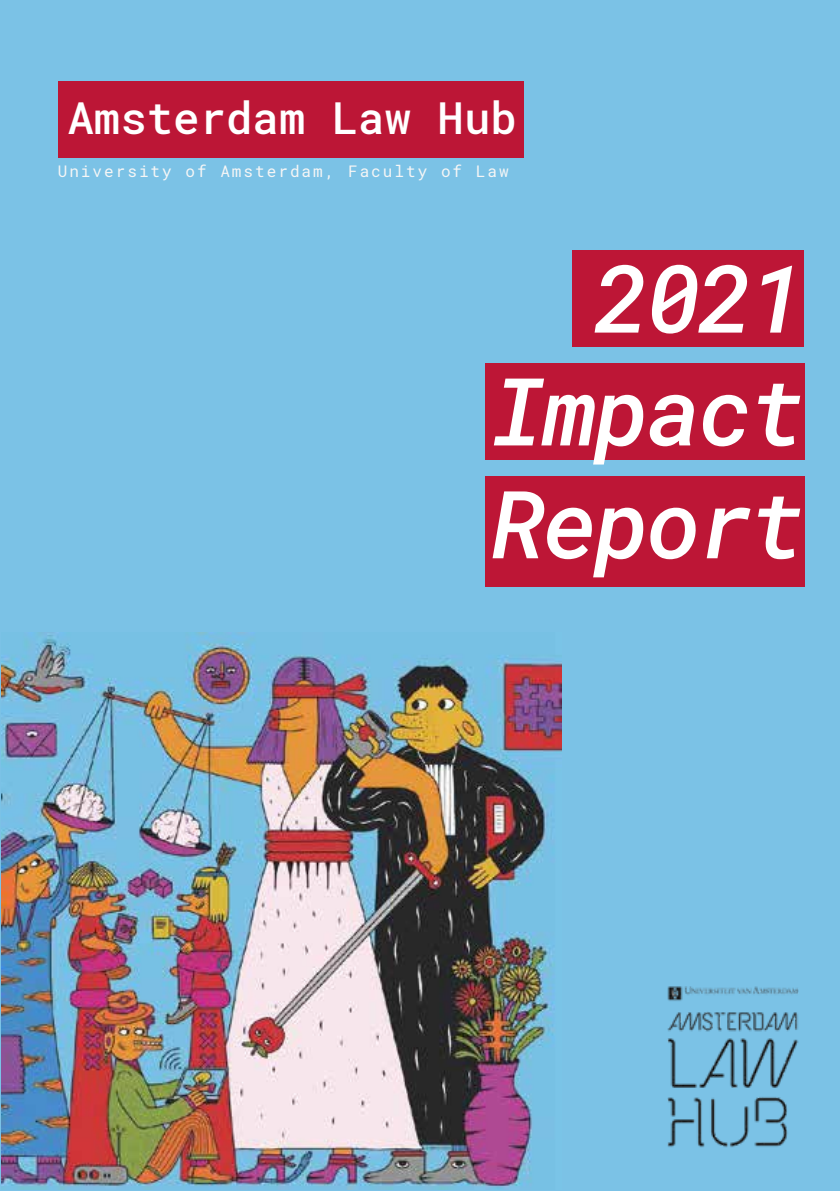
<style>
.page{position:relative;width:840px;height:1191px;background:#fff}
.page>*{position:absolute;margin:0;border:0;box-sizing:border-box;transform-origin:0 0}
.t1{font:italic 500 94px/112.8px "Roboto Mono";letter-spacing:-.035em;color:#fff;text-align:justify}
.t2{font:500 44px "Roboto Mono";color:#fff}
.t3{font:16px "Roboto Mono";letter-spacing:.125em;color:#f6f6f6}
</style>
<div class="page">
<div style="left:0;top:0;width:839px;height:1191px;background:#7bc2e6"></div>
<img style="left:1px;top:632px;width:560px;height:557px">
<div style="left:58px;top:81px;width:465px;height:76px;background:#bc1636"></div>
<div style="left:572px;top:250px;width:231px;height:96px;background:#bd1636"></div>
<div style="left:485px;top:363px;width:319px;height:97px;background:#bd1636"></div>
<div style="left:485px;top:476px;width:319px;height:111px;background:#bd1636"></div>
<img style="left:667px;top:986px;width:132px;height:162px">
<h2 class="t2" style="left:67px;top:87px;width:450px">Amsterdam Law Hub</h2>
<p class="t3" style="left:58px;top:160px;width:452px">University of Amsterdam, Faculty of Law</p>
<h1 class="t1" style="left:490px;top:239px;width:316px;text-indent:104px">2021<br>Impact Report</h1>
</div>
